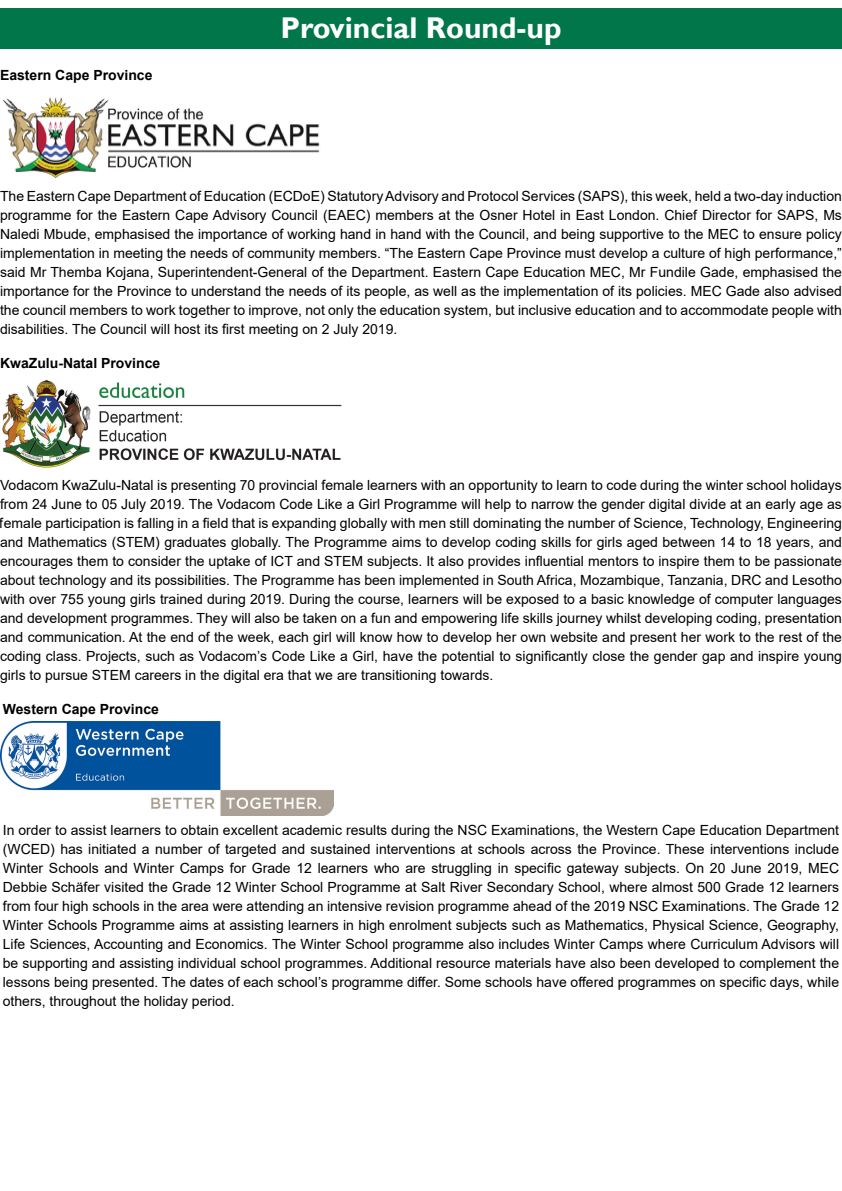
<style>
.page{position:relative;width:842px;height:1191px;background:#fff}
.page>*{position:absolute;margin:0;border:0;box-sizing:border-box;transform-origin:0 0}
.t1{font:700 30px "Gill Sans";color:#fff}
.t2{font:14px/19px "Arial";color:#000;text-align:justify}
.t3{font:700 14px "Arial";color:#000}
</style>
<div class="page">
<div style="left:0;top:9px;width:842px;height:40px;background:#00764a"></div>
<img style="left:2px;top:97px;width:318px;height:82px">
<img style="left:2px;top:379px;width:339px;height:89px">
<img style="left:0;top:721px;width:334px;height:94px">
<p class="t3" style="left:0;top:65px;width:154px">Eastern Cape Province</p>
<h1 class="t1" style="left:280px;top:10px;width:283px">Provincial Round-up</h1>
<p class="t2" style="left:0;top:186px;width:843px">The Eastern Cape Department of Education (ECDoE) Statutory Advisory and Protocol Services (SAPS), this week, held a two-day induction programme for the Eastern Cape Advisory Council (EAEC) members at the Osner Hotel in East London. Chief Director for SAPS, Ms Naledi Mbude, emphasised the importance of working hand in hand with the Council, and being supportive to the MEC to ensure policy implementation in meeting the needs of community members. “The Eastern Cape Province must develop a culture of high performance,” said Mr Themba Kojana, Superintendent-General of the Department. Eastern Cape Education MEC, Mr Fundile Gade, emphasised the importance for the Province to understand the needs of its people, as well as the implementation of its policies. MEC Gade also advised the council members to work together to improve, not only the education system, but inclusive education and to accommodate people with disabilities. The Council will host its first meeting on 2 July 2019.</p>
<p class="t3" style="left:0;top:353px;width:162px">KwaZulu-Natal Province</p>
<p class="t2" style="left:0;top:475px;width:843px">Vodacom KwaZulu-Natal is presenting 70 provincial female learners with an opportunity to learn to code during the winter school holidays from 24 June to 05 July 2019. The Vodacom Code Like a Girl Programme will help to narrow the gender digital divide at an early age as female participation is falling in a field that is expanding globally with men still dominating the number of Science, Technology, Engineering and Mathematics (STEM) graduates globally. The Programme aims to develop coding skills for girls aged between 14 to 18 years, and encourages them to consider the uptake of ICT and STEM subjects. It also provides influential mentors to inspire them to be passionate about technology and its possibilities. The Programme has been implemented in South Africa, Mozambique, Tanzania, DRC and Lesotho with over 755 young girls trained during 2019. During the course, learners will be exposed to a basic knowledge of computer languages and development programmes. They will also be taken on a fun and empowering life skills journey whilst developing coding, presentation and communication. At the end of the week, each girl will know how to develop her own website and present her work to the rest of the coding class. Projects, such as Vodacom’s Code Like a Girl, have the potential to significantly close the gender gap and inspire young girls to pursue STEM careers in the digital era that we are transitioning towards.</p>
<p class="t3" style="left:3px;top:698px;width:158px">Western Cape Province</p>
<p class="t2" style="left:3px;top:820px;width:838px">In order to assist learners to obtain excellent academic results during the NSC Examinations, the Western Cape Education Department (WCED) has initiated a number of targeted and sustained interventions at schools across the Province. These interventions include Winter Schools and Winter Camps for Grade 12 learners who are struggling in specific gateway subjects. On 20 June 2019, MEC Debbie Schäfer visited the Grade 12 Winter School Programme at Salt River Secondary School, where almost 500 Grade 12 learners from four high schools in the area were attending an intensive revision programme ahead of the 2019 NSC Examinations. The Grade 12<br>Winter Schools Programme aims at assisting learners in high enrolment subjects such as Mathematics, Physical Science, Geography, Life Sciences, Accounting and Economics. The Winter School programme also includes Winter Camps where Curriculum Advisors will be supporting and assisting individual school programmes. Additional resource materials have also been developed to complement the lessons being presented. The dates of each school’s programme differ. Some schools have offered programmes on specific days, while others, throughout the holiday period.</p>
</div>
